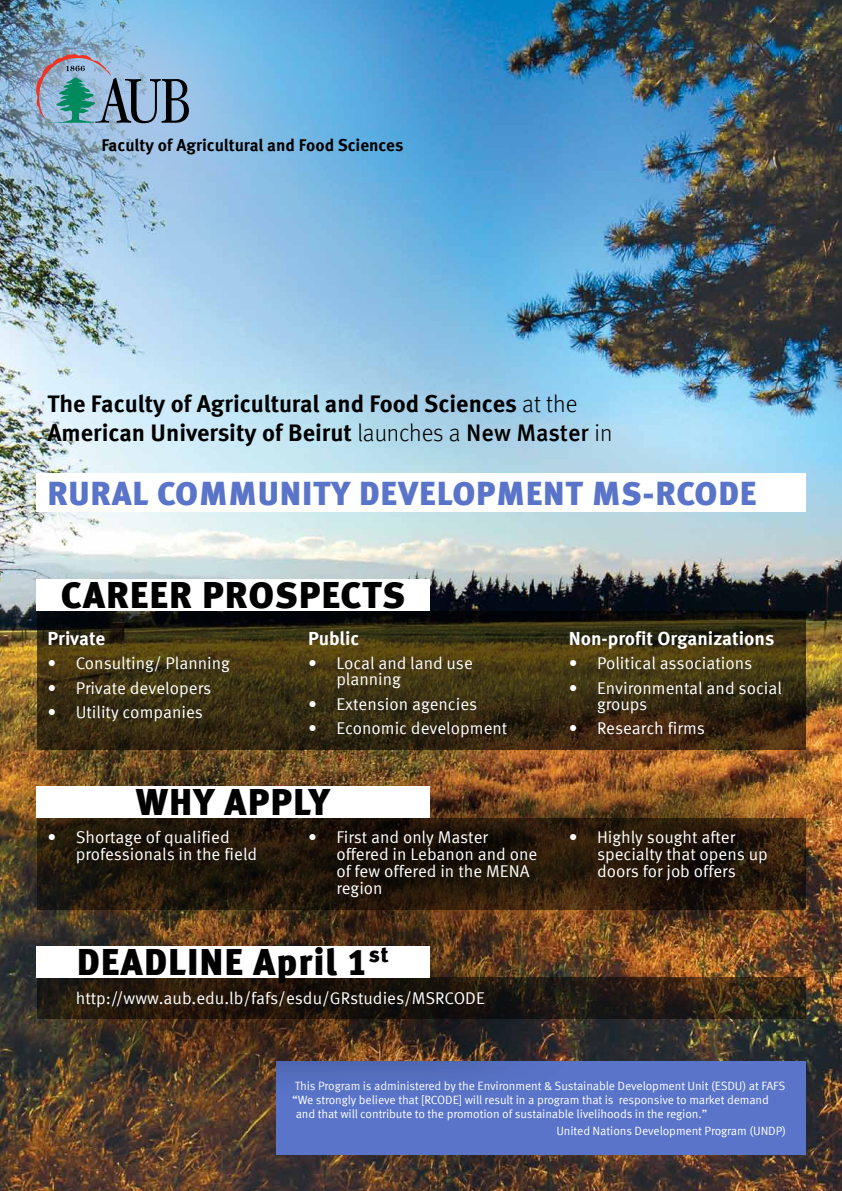
<style>
.page{position:relative;width:842px;height:1191px;background:#fff}
.page>*{position:absolute;margin:0;border:0;box-sizing:border-box;transform-origin:0 0}
.t1{font:900 37px "Meta Offc Pro";letter-spacing:.025em;color:#000}
.t2{font:900 33px "Meta Offc Pro";letter-spacing:.025em;color:#5974c8}
.t3{font:700 24px/29px "Meta Offc Pro";color:#000}
.t4{font:700 19px "Meta Offc Pro";color:#fff}
.t5{font:17px/17px "Meta Offc Pro Norm";color:#fff}
.t6{font:700 17px "Meta Offc Pro";color:#000}
.t7{font:12px/14px "Meta Offc Pro Norm";letter-spacing:-.01em;color:#fff}
.s1{font-weight:300}
.s2{font-weight:500}
</style>
<div class="page">
<img style="left:0;top:0;width:842px;height:1191px">
<div style="left:36px;top:473px;width:770px;height:39px;background:#fff"></div>
<div style="left:276px;top:1061px;width:529px;height:94px;background:#5974c8"></div>
<div style="left:36px;top:580px;width:393px;height:31px;background:#fff"></div>
<svg style="left:36px;top:611px;width:769px;height:128px;background:#382d11"></svg>
<img style="left:0;top:739px;width:842px;height:248px">
<div style="left:36px;top:786px;width:393px;height:32px;background:#fff"></div>
<svg style="left:573px;top:978px;width:232px;height:41px;background:#302315"></svg>
<img style="left:0;top:897px;width:573px;height:201px">
<div style="left:36px;top:946px;width:393px;height:32px;background:#fff"></div>
<img style="left:0;top:0;width:308px;height:246px">
<svg style="left:36px;top:54px;width:153px;height:69px;background:#7e9cb1"></svg>
<p class="t6" style="left:101px;top:132px;width:303px">Faculty of Agricultural and Food Sciences</p>
<h3 class="t3" style="left:47px;top:388px;width:567px">The Faculty of Agricultural and Food Sciences <span class="s1">at the<br></span>American University of Beirut <span class="s1">launches a</span> <span class="s2">New Master</span> <span class="s1">in</span></h3>
<h2 class="t2" style="left:47px;top:467px;width:711px">RURAL COMMUNITY DEVELOPMENT MS-RCODE</h2>
<h1 class="t1" style="left:61px;top:565px;width:346px">CAREER PROSPECTS</h1>
<p class="t4" style="left:47px;top:623px;width:60px">Private</p>
<p class="t5" style="left:47px;top:654px;width:184px">• Consulting/ Planning</p>
<p class="t5" style="left:47px;top:678px;width:165px">• Private developers</p>
<p class="t5" style="left:47px;top:703px;width:157px">• Utility companies</p>
<p class="t4" style="left:308px;top:623px;width:53px">Public</p>
<p class="t5" style="left:336px;top:654px;width:138px;line-height:16px;text-indent:-28px">• Local and land use planning</p>
<p class="t5" style="left:308px;top:694px;width:171px">• Extension agencies</p>
<p class="t5" style="left:308px;top:719px;width:201px">• Economic development</p>
<h1 class="t1" style="left:136px;top:772px;width:196px">WHY APPLY</h1>
<p class="t4" style="left:569px;top:623px;width:207px">Non-profit Organizations</p>
<p class="t5" style="left:569px;top:654px;width:185px">• Political associations</p>
<p class="t5" style="left:597px;top:679px;width:186px;line-height:16px;text-indent:-28px">• Environmental and social groups</p>
<p class="t5" style="left:569px;top:719px;width:138px">• Research firms</p>
<p class="t5" style="left:76px;top:828px;width:183px;text-indent:-28px">• Shortage of qualified professionals in the field</p>
<p class="t5" style="left:336px;top:828px;width:202px;text-indent:-28px">• First and only Master offered in Lebanon and one of few offered in the MENA region</p>
<p class="t5" style="left:597px;top:828px;width:172px;text-indent:-28px">• Highly sought after specialty that opens up doors for job offers</p>
<h1 class="t1" style="left:77px;top:932px;width:313px">DEADLINE April 1<sup>st</sup></h1>
<p class="t5" style="left:76px;top:988px;width:411px">http://www.aub.edu.lb/fafs/esdu/GRstudies/MSRCODE</p>
<p class="t7" style="left:292px;top:1078px;width:495px">This Program is administered by the Environment &amp; Sustainable Development Unit (ESDU) at FAFS “We strongly believe that [RCODE] will result in a program that is responsive to market demand and that will contribute to the promotion of sustainable livelihoods in the region.”</p>
<p class="t7" style="left:556px;top:1123px;width:231px">United Nations Development Program (UNDP)</p>
</div>
